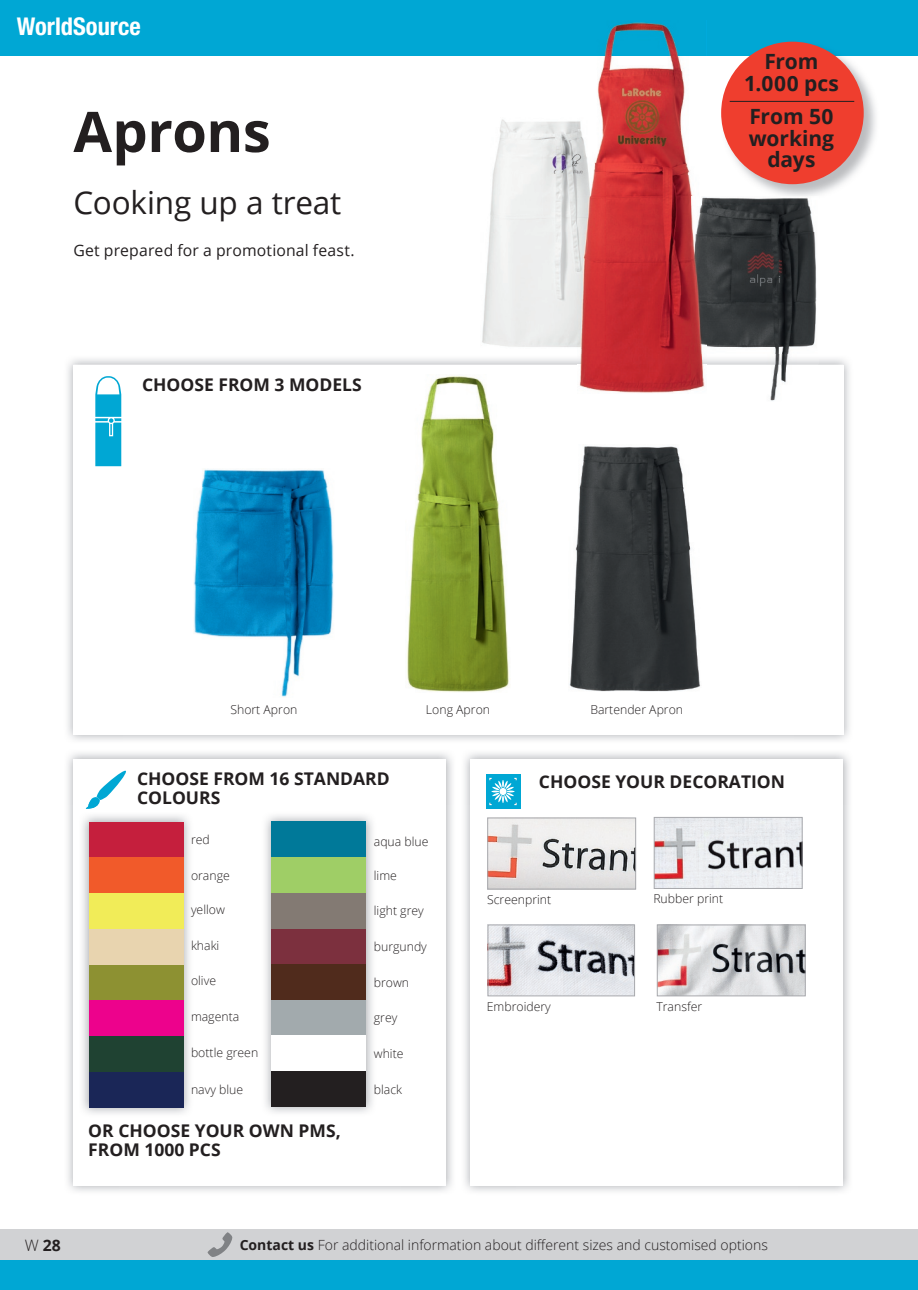
<style>
.page{position:relative;width:918px;height:1290px;background:#fff}
.page>*{position:absolute;margin:0;border:0;box-sizing:border-box;transform-origin:0 0}
.t1{font:700 56px "Open Sans";letter-spacing:-.005em;color:#231f20}
.t2{font:31.5px "Open Sans";letter-spacing:-.01em;color:#231f20}
.t3{font:700 condensed 24.5px "Helvetica Neue LTW1 G";color:#fff}
.t4{font:700 21px/21.9px "Open Sans";letter-spacing:-.005em;color:#231f20;text-align:center}
.t5{font:700 17.5px/19.2px "Open Sans";color:#231f20}
.t6{font:15.75px "Open Sans";letter-spacing:.01em;color:#231f20}
.t7{font:700 15.75px "Open Sans";color:#231f20}
.t8{font:300 14px "Open Sans";color:#231f20}
.t9{font:300 12.25px "Open Sans";color:#231f20}
.s1{font-weight:300}
.s2{font-weight:700}
</style>
<div class="page">
<div style="left:0;top:1260px;width:918px;height:30px;background:#00a7d4"></div>
<div style="left:0;top:0;width:918px;height:55px;background:#00a7d4"></div>
<img style="left:720px;top:41px;width:159px;height:155px">
<div style="left:721px;top:42px;width:142px;height:142px;background:#ef3e2e;border-radius:50%"></div>
<svg style="left:86px;top:771px;width:40px;height:38px"></svg>
<div style="left:485px;top:774px;width:35px;height:35px;background:#00a7d4"></div>
<svg style="left:489px;top:778px;width:28px;height:27px"></svg>
<img style="left:489px;top:926px;width:144px;height:68px">
<div style="left:487px;top:924px;width:148px;height:72px;border:1px solid #a8a9ad"></div>
<img style="left:659px;top:926px;width:144px;height:68px">
<div style="left:657px;top:924px;width:148px;height:72px;border:1px solid #a8a9ad"></div>
<img style="left:489px;top:819px;width:145px;height:68px">
<div style="left:487px;top:817px;width:149px;height:72px;border:1px solid #a8a9ad"></div>
<img style="left:656px;top:819px;width:144px;height:68px">
<div style="left:654px;top:817px;width:148px;height:72px;border:1px solid #a8a9ad"></div>
<img style="left:407px;top:376px;width:102px;height:316px">
<img style="left:194px;top:469px;width:140px;height:228px">
<img style="left:569px;top:446px;width:132px;height:246px">
<div style="left:271px;top:928px;width:95px;height:36px;background:#7c303e"></div>
<div style="left:271px;top:857px;width:95px;height:36px;background:#9fce66"></div>
<div style="left:271px;top:821px;width:95px;height:36px;background:#007999"></div>
<div style="left:271px;top:964px;width:95px;height:36px;background:#502b1c"></div>
<div style="left:271px;top:893px;width:95px;height:35px;background:#837a73"></div>
<div style="left:271px;top:1000px;width:95px;height:35px;background:#a2aaad"></div>
<div style="left:271px;top:1071px;width:95px;height:36px;background:#231f20"></div>
<img style="left:82px;top:815px;width:108px;height:299px">
<div style="left:89px;top:1000px;width:94px;height:36px;background:#ed028c"></div>
<div style="left:89px;top:822px;width:94px;height:35px;background:#c51f3d"></div>
<div style="left:89px;top:857px;width:94px;height:36px;background:#f15a2a"></div>
<div style="left:89px;top:893px;width:94px;height:36px;background:#f1ec58"></div>
<div style="left:89px;top:964px;width:94px;height:36px;background:#8d9132"></div>
<div style="left:89px;top:1036px;width:94px;height:36px;background:#1f4232"></div>
<img style="left:706px;top:197px;width:113px;height:168px">
<img style="left:720px;top:197px;width:99px;height:3px">
<img style="left:770px;top:365px;width:17px;height:36px">
<img style="left:482px;top:119px;width:123px;height:228px">
<svg style="left:95px;top:376px;width:26px;height:90px"></svg>
<img style="left:577px;top:22px;width:129px;height:153px">
<img style="left:605px;top:175px;width:88px;height:120px">
<img style="left:577px;top:295px;width:114px;height:98px">
<img style="left:691px;top:196px;width:15px;height:194px">
<div style="left:89px;top:929px;width:94px;height:35px;background:#e8d4af"></div>
<div style="left:89px;top:1072px;width:94px;height:35px;background:#1a2657"></div>
<div style="left:0;top:1229px;width:918px;height:31px;background:#d1d2d4"></div>
<hr style="left:729px;top:101px;width:125px;height:1px;background:#231f20">
<svg style="left:207px;top:1232px;width:25px;height:25px"></svg>
<h3 class="t3" style="left:17px;top:11px;width:125px">WorldSource</h3>
<h1 class="t1" style="left:73px;top:92px;width:199px">Aprons</h1>
<h2 class="t2" style="left:73px;top:181px;width:269px">Cooking up a treat</h2>
<p class="t6" style="left:73px;top:240px;width:283px">Get prepared for a promotional feast.</p>
<h3 class="t5" style="left:142px;top:374px;width:221px">CHOOSE FROM 3 MODELS</h3>
<h3 class="t4" style="left:744px;top:50px;width:96px">From<br>1.000 pcs</h3>
<h3 class="t4" style="left:749px;top:105px;width:87px">From 50 working days</h3>
<p class="t9" style="left:230px;top:701px;width:68px">Short Apron</p>
<p class="t9" style="left:426px;top:701px;width:66px">Long Apron</p>
<p class="t9" style="left:590px;top:701px;width:94px">Bartender Apron</p>
<h3 class="t5" style="left:137px;top:769px;width:254px">CHOOSE FROM 16 STANDARD<br>COLOURS</h3>
<p class="t9" style="left:191px;top:831px;width:20px">red</p>
<p class="t9" style="left:191px;top:867px;width:40px">orange</p>
<p class="t9" style="left:191px;top:901px;width:35px">yellow</p>
<p class="t9" style="left:191px;top:937px;width:30px">khaki</p>
<p class="t9" style="left:191px;top:972px;width:27px">olive</p>
<p class="t9" style="left:191px;top:1008px;width:50px">magenta</p>
<p class="t9" style="left:191px;top:1044px;width:69px">bottle green</p>
<p class="t9" style="left:374px;top:833px;width:56px">aqua blue</p>
<p class="t9" style="left:374px;top:867px;width:25px">lime</p>
<p class="t9" style="left:374px;top:902px;width:51px">light grey</p>
<p class="t9" style="left:374px;top:938px;width:55px">burgundy</p>
<p class="t9" style="left:374px;top:974px;width:37px">brown</p>
<p class="t9" style="left:374px;top:1009px;width:25px">grey</p>
<p class="t9" style="left:374px;top:1045px;width:31px">white</p>
<p class="t9" style="left:191px;top:1081px;width:54px">navy blue</p>
<p class="t9" style="left:374px;top:1081px;width:30px">black</p>
<h3 class="t5" style="left:88px;top:1120px;width:254px">OR CHOOSE YOUR OWN PMS,<br>FROM 1000 PCS</h3>
<h3 class="t5" style="left:539px;top:771px;width:248px">CHOOSE YOUR DECORATION</h3>
<p class="t9" style="left:487px;top:891px;width:66px">Screenprint</p>
<p class="t9" style="left:653px;top:890px;width:71px">Rubber print</p>
<p class="t9" style="left:487px;top:998px;width:65px">Embroidery</p>
<p class="t9" style="left:656px;top:998px;width:47px">Transfer</p>
<p class="t7" style="left:25px;top:1234px;width:38px"><span class="s1">W</span> 28</p>
<p class="t8" style="left:240px;top:1235px;width:530px"><span class="s2">Contact us</span> For additional information about different sizes and customised options</p>
</div>
